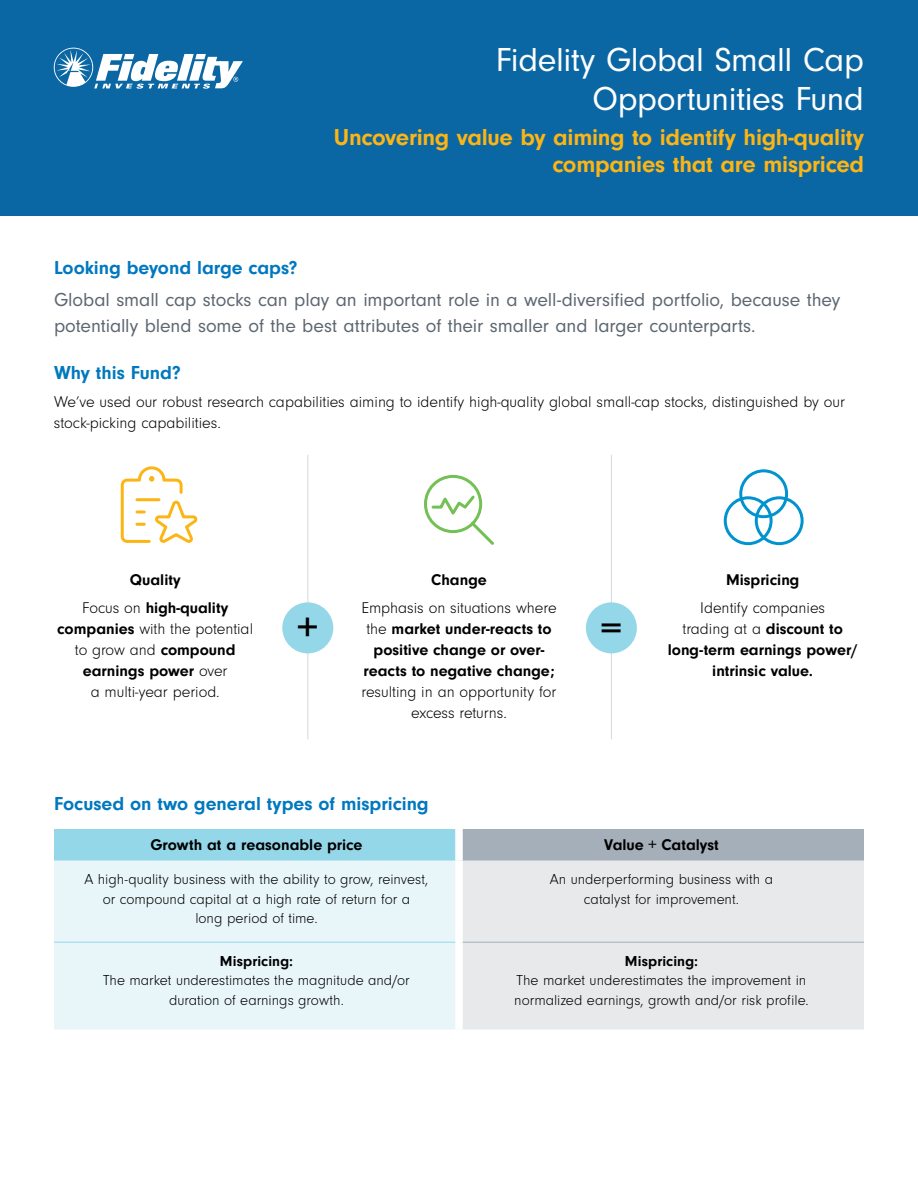
<style>
.page{position:relative;width:918px;height:1188px;background:#fff}
.page>*{position:absolute;margin:0;border:0;box-sizing:border-box;transform-origin:0 0}
.t1{font:900 39px "Neuzeit Gro";color:#000}
.t2{font:34.5px/39px "Neuzeit Gro";letter-spacing:-.01em;color:#fff;text-align:right}
.t3{font:700 24px/27px "Neuzeit Gro";letter-spacing:-.01em;color:#fcb515;text-align:right}
.t4{font:19.5px/25.5px "Neuzeit Gro";letter-spacing:-.005em;color:#5d6771}
.t5{font:700 19.5px "Neuzeit Gro";color:#0078bf}
.t6{font:300 16.2px/21px "Neuzeit Gro";color:#000;text-align:center}
.t7{font:700 16.2px/21px "Neuzeit Gro";color:#000;text-align:center}
.t8{font:300 15px/19.5px "Neuzeit Gro";color:#000;text-align:center}
.t9{font:700 15px "Neuzeit Gro";letter-spacing:.005em;color:#000}
.s1{font-weight:300}
.s2{font-weight:700}
</style>
<div class="page">
<hr style="left:611px;top:455px;width:1px;height:284px;background:#a4afb9">
<hr style="left:308px;top:455px;width:1px;height:284px;background:#a4afb9">
<div style="left:0;top:0;width:918px;height:216px;background:#0b67a3"></div>
<svg style="left:54px;top:48px;width:189px;height:41px"></svg>
<svg style="left:120px;top:466px;width:78px;height:77px"></svg>
<div style="left:282px;top:602px;width:51px;height:51px;background:#94d7e9;border-radius:50%"></div>
<div style="left:424px;top:475px;width:58px;height:58px;border:3px solid #73c054;border-radius:50%"></div>
<svg style="left:430px;top:493px;width:64px;height:52px"></svg>
<div style="left:586px;top:602px;width:51px;height:51px;background:#94d7e9;border-radius:50%"></div>
<div style="left:739px;top:469px;width:49px;height:49px;border:3px solid #0093cf;border-radius:50%"></div>
<div style="left:724px;top:496px;width:49px;height:49px;border:3px solid #0093cf;border-radius:50%"></div>
<div style="left:755px;top:496px;width:49px;height:49px;border:3px solid #0093cf;border-radius:50%"></div>
<div style="left:54px;top:829px;width:405px;height:32px;background:#94d7e9"></div>
<div style="left:459px;top:829px;width:405px;height:32px;background:#a4afb9"></div>
<div style="left:54px;top:861px;width:401px;height:168px;background:#e8f6f9"></div>
<div style="left:463px;top:861px;width:401px;height:168px;background:#e8e9eb"></div>
<hr style="left:54px;top:942px;width:401px;height:1px;background:#94d7e9">
<hr style="left:463px;top:942px;width:401px;height:1px;background:#a4afb9">
<div style="left:455px;top:829px;width:8px;height:32px;background:#fff"></div>
<h2 class="t2" style="left:496px;top:41px;width:370px">Fidelity Global Small Cap<br>Opportunities Fund</h2>
<h3 class="t3" style="left:334px;top:124px;width:532px">Uncovering value by aiming to identify high-quality companies that are mispriced</h3>
<h3 class="t5" style="left:54px;top:256px;width:245px">Looking beyond large caps?</h3>
<h3 class="t4" style="left:54px;top:287px;width:788px">Global small cap stocks can play an important role in a well-diversified portfolio, because they potentially blend some of the best attributes of their smaller and larger counterparts.</h3>
<h3 class="t5" style="left:54px;top:361px;width:128px">Why this Fund?</h3>
<p class="t6" style="left:54px;top:392px;width:792px;text-align:left">We’ve used our robust research capabilities aiming to identify high-quality global small-cap stocks, distinguished by our stock-picking capabilities.</p>
<p class="t7" style="left:82px;top:565px;width:148px;line-height:28.5px">Quality<br><span class="s1">Focus on</span> high-quality</p>
<p class="t6" style="left:57px;top:619px;width:197px"><span class="s2">companies</span> with the potential to grow and <span class="s2">compound earnings power</span> over<br>a multi‑year period.</p>
<h1 class="t1" style="left:298px;top:606px;width:21px">+</h1>
<p class="t7" style="left:431px;top:569px;width:57px">Change</p>
<p class="t7" style="left:361px;top:598px;width:197px"><span class="s1">Emphasis on situations where the</span> market under-reacts to positive change or over&shy;reacts to negative change;</p>
<p class="t6" style="left:362px;top:682px;width:196px">resulting in an opportunity for excess returns.</p>
<h1 class="t1" style="left:602px;top:607px;width:21px">=</h1>
<p class="t7" style="left:726px;top:569px;width:75px">Mispricing</p>
<p class="t7" style="left:668px;top:598px;width:191px"><span class="s1">Identify companies<br>trading at a</span> discount to long‑term earnings power/ intrinsic value.</p>
<h3 class="t5" style="left:54px;top:792px;width:376px">Focused on two general types of mispricing</h3>
<p class="t7" style="left:150px;top:835px;width:214px">Growth at a reasonable price</p>
<p class="t7" style="left:604px;top:835px;width:116px">Value + Catalyst</p>
<p class="t8" style="left:85px;top:870px;width:345px">A high-quality business with the ability to grow, reinvest, or compound capital at a high rate of return for a<br>long period of time.</p>
<p class="t8" style="left:550px;top:870px;width:225px">An underperforming business with a catalyst for improvement.</p>
<p class="t9" style="left:220px;top:952px;width:75px">Mispricing:</p>
<p class="t8" style="left:103px;top:971px;width:308px">The market underestimates the magnitude and/or duration of earnings growth.</p>
<p class="t9" style="left:625px;top:952px;width:75px">Mispricing:</p>
<p class="t8" style="left:514px;top:971px;width:296px;text-align:left">The market underestimates the improvement in normalized earnings, growth and/or risk profile.</p>
</div>
